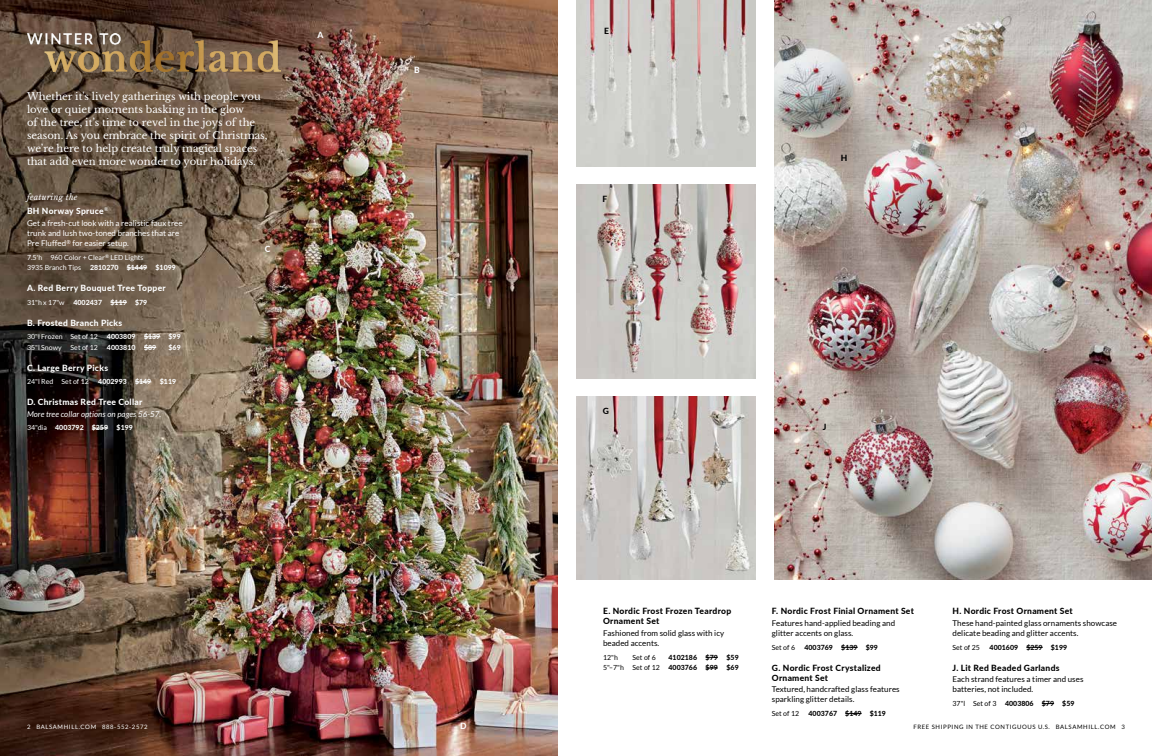
<style>
.page{position:relative;width:1152px;height:756px;background:#fff}
.page>*{position:absolute;margin:0;border:0;box-sizing:border-box;transform-origin:0 0}
.t1{font:10px/13px "Libre Baskerville";color:#fff}
.t2{font:800 8.5px/10px "Lato";letter-spacing:.035em;color:#000}
.t3{font:800 8.5px "Lato";letter-spacing:.035em;color:#fff}
.t4{font:8px/10px "Lato";letter-spacing:.005em;color:#000}
.t5{font:8px/10px "Lato";letter-spacing:.005em;color:#fff}
.t6{font:italic 8px "Lato";letter-spacing:.01em;color:#fff}
.t7{font:italic 8px "Libre Baskerville";letter-spacing:.03em;color:#fff}
.t8{font:800 7px/10.7px "Lato";letter-spacing:.005em;color:#000;text-align:right}
.t9{font:7px/10.7px "Lato";letter-spacing:.005em;color:#fff}
.t10{font:800 7px "Lato";letter-spacing:.005em;color:#fff}
.t11{font:7px "Lato";letter-spacing:.005em;color:#000}
.t12{font:6px "Lato";letter-spacing:.1em;color:#000}
.t13{font:6px "Lato";letter-spacing:.1em;color:#fff}
.s1{font-weight:400}
</style>
<div class="page">
<img style="left:0;top:0;width:558px;height:756px">
<img style="left:774px;top:0;width:378px;height:580px">
<img style="left:576px;top:0;width:180px;height:166px">
<img style="left:576px;top:396px;width:180px;height:184px">
<img style="left:576px;top:184px;width:180px;height:194px">
<svg style="left:144px;top:337px;width:16px;height:1px"></svg>
<svg style="left:144px;top:347px;width:12px;height:1px"></svg>
<svg style="left:135px;top:382px;width:16px;height:1px"></svg>
<svg style="left:92px;top:428px;width:16px;height:1px"></svg>
<svg style="left:111px;top:302px;width:16px;height:1px"></svg>
<svg style="left:127px;top:268px;width:20px;height:1px"></svg>
<svg style="left:1042px;top:703px;width:12px;height:1px"></svg>
<svg style="left:1026px;top:647px;width:17px;height:1px"></svg>
<svg style="left:841px;top:647px;width:17px;height:1px"></svg>
<svg style="left:845px;top:713px;width:17px;height:1px"></svg>
<img style="left:27px;top:34px;width:253px;height:37px">
<svg style="left:706px;top:657px;width:12px;height:1px"></svg>
<svg style="left:706px;top:668px;width:12px;height:1px"></svg>
<p class="t1" style="left:27px;top:90px;width:242px">Whether it's lively gatherings with people you love or quiet moments basking in the glow<br>of the tree, it’s time to revel in the joys of the season. As you embrace the spirit of Christmas, we’re here to help create truly magical spaces that add even more wonder to your holidays.</p>
<p class="t7" style="left:27px;top:192px;width:52px">featuring the</p>
<p class="t3" style="left:27px;top:205px;width:83px">BH Norway Spruce<sup>®</sup></p>
<p class="t5" style="left:27px;top:218px;width:157px">Get a fresh-cut look with a realistic faux tree trunk and lush two-toned branches that are<br>Pre Fluffed<sup>®</sup> for easier setup.</p>
<p class="t9" style="left:27px;top:252px;width:118px">7.5'h 960 Color + Clear<sup>®</sup> LED Lights<br>3935 Branch Tips</p>
<p class="t10" style="left:90px;top:262px;width:87px">2810270 $1449 $1099</p>
<p class="t3" style="left:27px;top:282px;width:140px">A. Red Berry Bouquet Tree Topper</p>
<p class="t9" style="left:27px;top:297px;width:39px">31"h x 17"w</p>
<p class="t10" style="left:73px;top:297px;width:75px">4002437 $119 $79</p>
<p class="t3" style="left:27px;top:316px;width:97px">B. Frosted Branch Picks</p>
<p class="t9" style="left:27px;top:331px;width:72px">30"l Frozen Set of 12</p>
<p class="t10" style="left:107px;top:331px;width:75px">4003809 $139 $99</p>
<p class="t9" style="left:27px;top:342px;width:36px">35"l Snowy</p>
<p class="t9" style="left:71px;top:342px;width:29px">Set of 12</p>
<p class="t10" style="left:107px;top:342px;width:51px">4003810 $89</p>
<p class="t10" style="left:168px;top:342px;width:14px">$69</p>
<p class="t3" style="left:27px;top:361px;width:83px">C. Large Berry Picks</p>
<p class="t9" style="left:27px;top:376px;width:63px">24"l Red Set of 12</p>
<p class="t10" style="left:98px;top:376px;width:79px">4002993 $149 $119</p>
<p class="t3" style="left:27px;top:396px;width:117px">D. Christmas Red Tree Collar</p>
<p class="t6" style="left:27px;top:410px;width:136px">More tree collar options on pages 56-57.</p>
<p class="t10" style="left:27px;top:423px;width:107px"><span class="s1">34"dia</span> 4003792 $259 $199</p>
<p class="t3" style="left:265px;top:243px;width:7px">C</p>
<p class="t3" style="left:317px;top:29px;width:7px">A</p>
<p class="t3" style="left:414px;top:63px;width:7px">B</p>
<p class="t2" style="left:604px;top:25px;width:6px">E</p>
<p class="t2" style="left:603px;top:194px;width:6px">F</p>
<p class="t2" style="left:841px;top:153px;width:8px">H</p>
<p class="t2" style="left:603px;top:406px;width:8px">G</p>
<p class="t2" style="left:823px;top:422px;width:5px">J</p>
<p class="t2" style="left:603px;top:606px;width:130px">E. Nordic Frost Frozen Teardrop<br>Ornament Set</p>
<p class="t4" style="left:603px;top:628px;width:123px">Fashioned from solid glass with icy beaded accents.</p>
<p class="t11" style="left:603px;top:653px;width:16px">12"h</p>
<p class="t11" style="left:633px;top:653px;width:25px">Set of 6</p>
<p class="t8" style="left:603px;top:651px;width:137px">4102186 $79 $59<br><span class="s1">5"–7"h Set of 12</span> 4003766 $99 $69</p>
<p class="t2" style="left:772px;top:606px;width:144px">F. Nordic Frost Finial Ornament Set</p>
<p class="t4" style="left:772px;top:618px;width:125px">Features hand-applied beading and glitter accents on glass.</p>
<p class="t11" style="left:772px;top:643px;width:25px">Set of 6</p>
<p class="t8" style="left:804px;top:641px;width:75px">4003769 $139 $99</p>
<p class="t2" style="left:772px;top:662px;width:110px">G. Nordic Frost Crystalized<br>Ornament Set</p>
<p class="t4" style="left:772px;top:684px;width:129px">Textured, handcrafted glass features sparkling glitter details.</p>
<p class="t11" style="left:772px;top:709px;width:29px">Set of 12</p>
<p class="t8" style="left:809px;top:708px;width:79px">4003767 $149 $119</p>
<p class="t2" style="left:953px;top:606px;width:122px">H. Nordic Frost Ornament Set</p>
<p class="t4" style="left:953px;top:618px;width:166px">These hand-painted glass ornaments showcase delicate beading and glitter accents.</p>
<p class="t11" style="left:953px;top:643px;width:29px">Set of 25</p>
<p class="t8" style="left:990px;top:641px;width:79px">4001609 $259 $199</p>
<p class="t2" style="left:953px;top:662px;width:109px">J. Lit Red Beaded Garlands</p>
<p class="t4" style="left:953px;top:674px;width:132px">Each strand features a timer and uses batteries, not included.</p>
<p class="t8" style="left:953px;top:698px;width:124px"><span class="s1">37"l Set of 3</span> 4003806 $79 $59</p>
<p class="t3" style="left:460px;top:719px;width:8px">D</p>
<p class="t13" style="left:27px;top:723px;width:122px">2 BALSAMHILL.COM 888-552-2572</p>
<p class="t12" style="left:913px;top:723px;width:213px">FREE SHIPPING IN THE CONTIGUOUS U.S. BALSAMHILL.COM 3</p>
</div>
